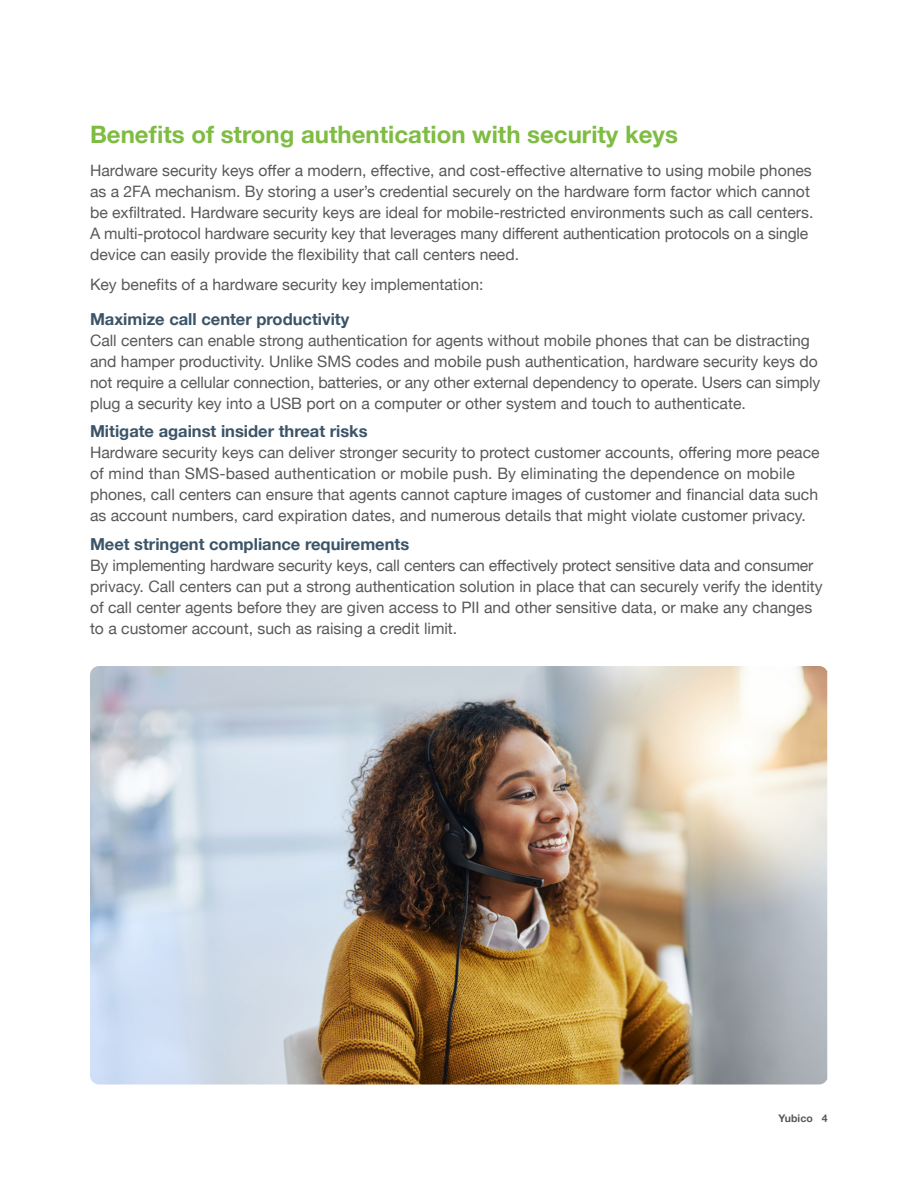
<style>
.page{position:relative;width:918px;height:1188px;background:#fff}
.page>*{position:absolute;margin:0;border:0;box-sizing:border-box;transform-origin:0 0}
.t1{font:700 24px "Helvetica Neue";color:#7ebc42}
.t2{font:700 16.5px "Helvetica Neue";color:#3b5468}
.t3{font:15.75px/21px "Helvetica Neue";color:#58595b}
.t4{font:700 10.5px "Helvetica Neue";letter-spacing:.005em;color:#58595b}
</style>
<div class="page">
<img style="left:90px;top:666px;width:737px;height:418px">
<h1 class="t1" style="left:90px;top:116px;width:589px">Benefits of strong authentication with security keys</h1>
<p class="t3" style="left:90px;top:161px;width:725px">Hardware security keys offer a modern, effective, and cost-effective alternative to using mobile phones as a 2FA mechanism. By storing a user’s credential securely on the hardware form factor which cannot be exfiltrated. Hardware security keys are ideal for mobile-restricted environments such as call centers.<br>A multi-protocol hardware security key that leverages many different authentication protocols on a single device can easily provide the flexibility that call centers need.</p>
<p class="t3" style="left:90px;top:275px;width:395px">Key benefits of a hardware security key implementation:</p>
<p class="t2" style="left:90px;top:306px;width:261px">Maximize call center productivity</p>
<p class="t3" style="left:90px;top:331px;width:732px">Call centers can enable strong authentication for agents without mobile phones that can be distracting and hamper productivity. Unlike SMS codes and mobile push authentication, hardware security keys do not require a cellular connection, batteries, or any other external dependency to operate. Users can simply plug a security key into a USB port on a computer or other system and touch to authenticate.</p>
<p class="t2" style="left:90px;top:419px;width:279px">Mitigate against insider threat risks</p>
<p class="t3" style="left:90px;top:443px;width:731px">Hardware security keys can deliver stronger security to protect customer accounts, offering more peace of mind than SMS-based authentication or mobile push. By eliminating the dependence on mobile phones, call centers can ensure that agents cannot capture images of customer and financial data such as account numbers, card expiration dates, and numerous details that might violate customer privacy.</p>
<p class="t2" style="left:90px;top:531px;width:321px">Meet stringent compliance requirements</p>
<p class="t3" style="left:90px;top:556px;width:734px">By implementing hardware security keys, call centers can effectively protect sensitive data and consumer privacy. Call centers can put a strong authentication solution in place that can securely verify the identity of call center agents before they are given access to PII and other sensitive data, or make any changes to a customer account, such as raising a credit limit.</p>
<p class="t4" style="left:779px;top:1110px;width:51px">Yubico 4</p>
</div>
